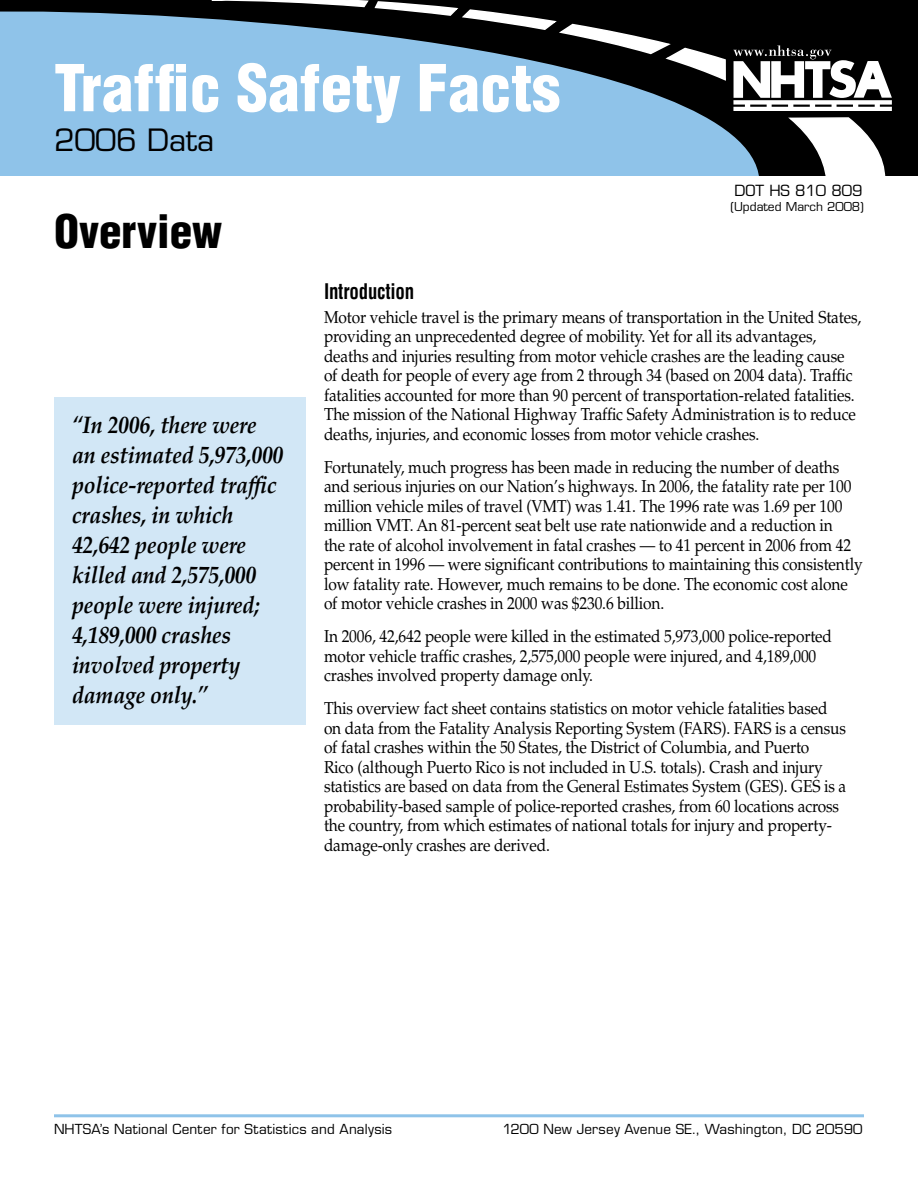
<style>
.page{position:relative;width:918px;height:1188px;background:#fff}
.page>*{position:absolute;margin:0;border:0;box-sizing:border-box;transform-origin:0 0}
.t1{font:900 condensed 63px "Helvetica LT Std";color:#fff}
.t2{font:900 condensed 45px "Helvetica LT Std";color:#000}
.t3{font:30px "Eurostile LT Std";color:#000}
.t4{font:italic 700 24px/30px "Palatino LT Std";letter-spacing:-.01em;color:#000;scale:.9 1}
.t5{font:700 condensed 21px "Helvetica LT Std";letter-spacing:-.01em;color:#000;scale:.9 1}
.t6{font:17.25px/19.5px "Palatino LT Std";letter-spacing:-.01em;color:#000;scale:.9 1}
.t7{font:15px "Eurostile LT Std";color:#000}
.t8{font:13.5px "Eurostile LT Std";letter-spacing:.015em;color:#000}
.t9{font:12px "Eurostile LT Std";color:#000}
</style>
<div class="page">
<hr style="left:54px;top:1114px;width:810px;height:3px;background:#8fc3e9">
<svg style="left:0;top:0;width:918px;height:176px;background:#759fbe"></svg>
<svg style="left:163px;top:0;width:564px;height:82px;background:#516675"></svg>
<svg style="left:733px;top:45px;width:159px;height:131px"></svg>
<div style="left:54px;top:397px;width:252px;height:328px;background:#d2e7f6"></div>
<h1 class="t1" style="left:54px;top:48px;width:508px">Traffic Safety Facts</h1>
<h3 class="t3" style="left:54px;top:122px;width:162px">2006 Data</h3>
<h2 class="t2" style="left:54px;top:203px;width:170px">Overview</h2>
<p class="t7" style="left:734px;top:182px;width:130px">DOT HS 810 809</p>
<p class="t9" style="left:730px;top:199px;width:135px">(Updated March 2008)</p>
<h3 class="t4" style="left:72px;top:410px;width:236px">“In 2006, there were an estimated 5,973,000 police-reported traffic crashes, in which<br>42,642 people were killed and 2,575,000 people were injured;<br>4,189,000 crashes involved property damage only.”</h3>
<p class="t5" style="left:324px;top:278px;width:102px">Introduction</p>
<p class="t6" style="left:324px;top:307px;width:599px">Motor vehicle travel is the primary means of transportation in the United States, providing an unprecedented degree of mobility. Yet for all its advantages, deaths and injuries resulting from motor vehicle crashes are the leading cause of death for people of every age from 2 through 34 (based on 2004 data). Traffic fatalities accounted for more than 90 percent of transportation-related fatalities.<br>The mission of the National Highway Traffic Safety Administration is to reduce deaths, injuries, and economic losses from motor vehicle crashes.</p>
<p class="t6" style="left:324px;top:457px;width:600px">Fortunately, much progress has been made in reducing the number of deaths and serious injuries on our Nation’s highways. In 2006, the fatality rate per 100 million vehicle miles of travel (VMT) was 1.41. The 1996 rate was 1.69 per 100 million VMT. An 81-percent seat belt use rate nationwide and a reduction in<br>the rate of alcohol involvement in fatal crashes — to 41 percent in 2006 from 42 percent in 1996 — were significant contributions to maintaining this consistently low fatality rate. However, much remains to be done. The economic cost alone of motor vehicle crashes in 2000 was $230.6 billion.</p>
<p class="t6" style="left:324px;top:627px;width:566px">In 2006, 42,642 people were killed in the estimated 5,973,000 police-reported motor vehicle traffic crashes, 2,575,000 people were injured, and 4,189,000 crashes involved property damage only.</p>
<p class="t6" style="left:324px;top:699px;width:582px">This overview fact sheet contains statistics on motor vehicle fatalities based on data from the Fatality Analysis Reporting System (FARS). FARS is a census of fatal crashes within the 50 States, the District of Columbia, and Puerto<br>Rico (although Puerto Rico is not included in U.S. totals). Crash and injury statistics are based on data from the General Estimates System (GES). GES is a probability-based sample of police-reported crashes, from 60 locations across the country, from which estimates of national totals for injury and property&shy;damage-only crashes are derived.</p>
<p class="t8" style="left:54px;top:1121px;width:340px">NHTSA’s National Center for Statistics and Analysis</p>
<p class="t8" style="left:502px;top:1121px;width:362px">1200 New Jersey Avenue SE., Washington, DC 20590</p>
</div>
